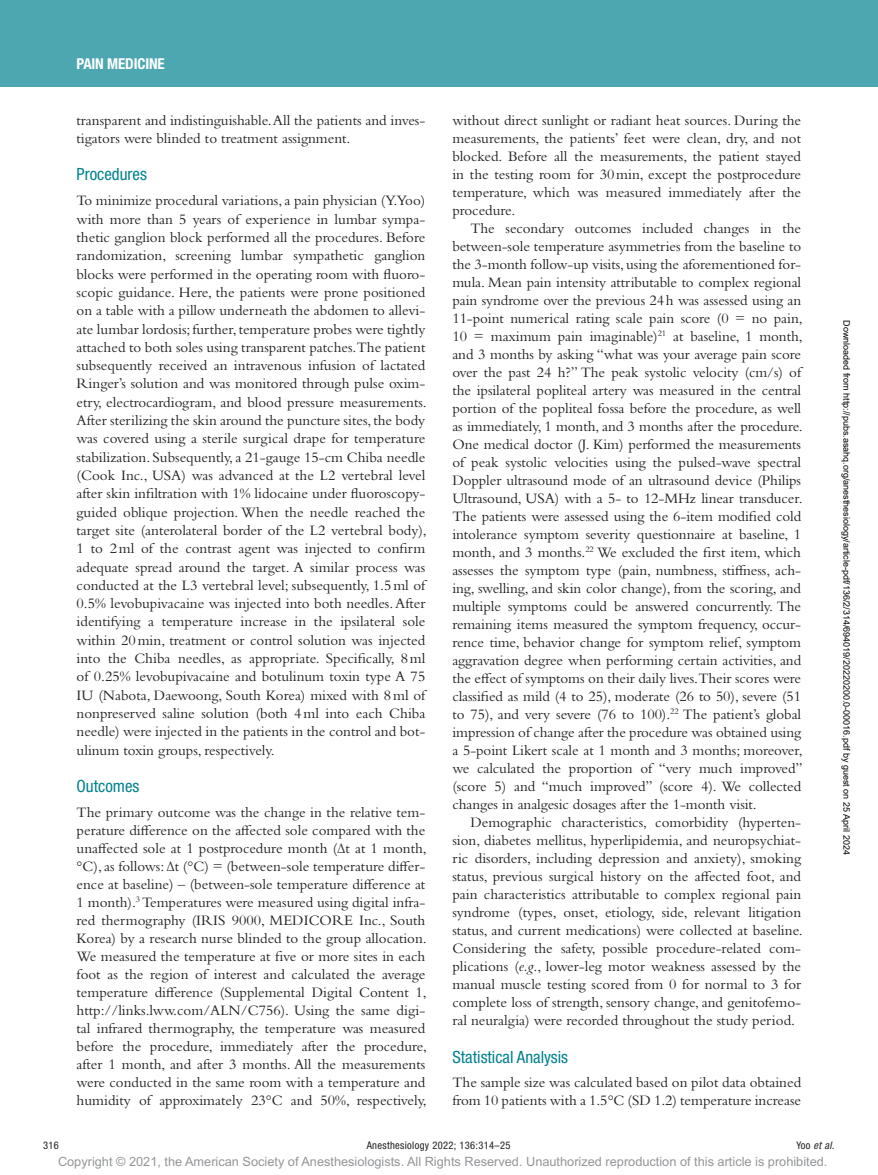
<style>
.page{position:relative;width:878px;height:1175px;background:#fff}
.page>*{position:absolute;margin:0;border:0;box-sizing:border-box;transform-origin:0 0}
.t1{font:condensed 16.8px "Helvetica Neue LT Std";color:#00828e}
.t2{font:15px/18px "Bembo Std";color:#231f20;text-align:justify}
.t3{font:700 condensed 15px "Helvetica Neue LT Std";letter-spacing:-.01em;color:#fff}
.t4{font:12.75px "Arial MT Std";color:#939598}
.t5{font:condensed 10.5px "Helvetica Neue LT Std";letter-spacing:.03em;color:#231f20}
.t6{font:italic condensed 10.5px "Helvetica Neue LT Std";color:#231f20}
.t7{font:9px "Arial";color:#000}
.s1{font-style:italic}
.s2{font-style:normal}
</style>
<div class="page">
<div style="left:0;top:0;width:878px;height:86px;background:#4da7b0"></div>
<p class="t3" style="left:77px;top:54px;width:90px">PAIN MEDICINE</p>
<p class="t2" style="left:77px;top:111px;width:350px">transparent and indistinguishable. All the patients and inves&shy;tigators were blinded to treatment assignment.</p>
<p class="t1" style="left:77px;top:165px;width:72px">Procedures</p>
<p class="t2" style="left:77px;top:191px;width:352px">To minimize procedural variations, a pain physician (Y.Yoo) with more than 5 years of experience in lumbar sympa&shy;thetic ganglion block performed all the procedures. Before randomization, screening lumbar sympathetic ganglion blocks were performed in the operating room with fluoro&shy;scopic guidance. Here, the patients were prone positioned on a table with a pillow underneath the abdomen to allevi&shy;ate lumbar lordosis; further, temperature probes were tightly attached to both soles using transparent patches.The patient subsequently received an intravenous infusion of lactated Ringer’s solution and was monitored through pulse oxim&shy;etry, electrocardiogram, and blood pressure measurements.<br>After sterilizing the skin around the puncture sites, the body was covered using a sterile surgical drape for temperature stabilization. Subsequently, a 21-gauge 15-cm Chiba needle (Cook Inc., USA) was advanced at the L2 vertebral level after skin infiltration with 1% lidocaine under fluoroscopy&shy;guided oblique projection. When the needle reached the target site (anterolateral border of the L2 vertebral body), 1 to 2ml of the contrast agent was injected to confirm adequate spread around the target. A similar process was conducted at the L3 vertebral level; subsequently, 1.5ml of 0.5% levobupivacaine was injected into both needles. After identifying a temperature increase in the ipsilateral sole within 20min, treatment or control solution was injected into the Chiba needles, as appropriate. Specifically, 8ml of 0.25% levobupivacaine and botulinum toxin type A 75<br>IU (Nabota, Daewoong, South Korea) mixed with 8ml of nonpreserved saline solution (both 4ml into each Chiba needle) were injected in the patients in the control and bot&shy;ulinum toxin groups, respectively.</p>
<p class="t1" style="left:77px;top:776px;width:64px">Outcomes</p>
<p class="t2" style="left:77px;top:803px;width:352px">The primary outcome was the change in the relative tem&shy;perature difference on the affected sole compared with the unaffected sole at 1 postprocedure month (∆t at 1 month, °C), as follows: ∆t (°C) = (between-sole temperature differ&shy;ence at baseline) – (between-sole temperature difference at 1 month).<sup>3</sup> Temperatures were measured using digital infra&shy;red thermography (IRIS 9000, MEDICORE Inc., South Korea) by a research nurse blinded to the group allocation.<br>We measured the temperature at five or more sites in each foot as the region of interest and calculated the average temperature difference (Supplemental Digital Content 1, http://links.lww.com/ALN/C756). Using the same digi&shy;tal infrared thermography, the temperature was measured before the procedure, immediately after the procedure, after 1 month, and after 3 months. All the measurements were conducted in the same room with a temperature and humidity of approximately 23°C and 50%, respectively,</p>
<p class="t2" style="left:452px;top:111px;width:350px">without direct sunlight or radiant heat sources. During the measurements, the patients’ feet were clean, dry, and not blocked. Before all the measurements, the patient stayed in the testing room for 30min, except the postprocedure temperature, which was measured immediately after the procedure.</p>
<p class="t2" style="left:452px;top:219px;width:352px;text-indent:18px">The secondary outcomes included changes in the between-sole temperature asymmetries from the baseline to the 3-month follow-up visits, using the aforementioned for&shy;mula. Mean pain intensity attributable to complex regional pain syndrome over the previous 24h was assessed using an 11-point numerical rating scale pain score (0 = no pain, 10 = maximum pain imaginable)<sup>21</sup> at baseline, 1 month, and 3 months by asking “what was your average pain score over the past 24 h?” The peak systolic velocity (cm/s) of the ipsilateral popliteal artery was measured in the central portion of the popliteal fossa before the procedure, as well as immediately, 1 month, and 3 months after the procedure.<br>One medical doctor (J. Kim) performed the measurements of peak systolic velocities using the pulsed-wave spectral Doppler ultrasound mode of an ultrasound device (Philips Ultrasound, USA) with a 5- to 12-MHz linear transducer.<br>The patients were assessed using the 6-item modified cold intolerance symptom severity questionnaire at baseline, 1 month, and 3 months.<sup>22</sup> We excluded the first item, which assesses the symptom type (pain, numbness, stiffness, ach&shy;ing, swelling, and skin color change), from the scoring, and multiple symptoms could be answered concurrently. The remaining items measured the symptom frequency, occur&shy;rence time, behavior change for symptom relief, symptom aggravation degree when performing certain activities, and the effect of symptoms on their daily lives.Their scores were classified as mild (4 to 25), moderate (26 to 50), severe (51 to 75), and very severe (76 to 100).<sup>22</sup> The patient’s global impression of change after the procedure was obtained using a 5-point Likert scale at 1 month and 3 months; moreover, we calculated the proportion of “very much improved” (score 5) and “much improved” (score 4). We collected changes in analgesic dosages after the 1-month visit.</p>
<p class="t2" style="left:452px;top:813px;width:352px;text-indent:18px">Demographic characteristics, comorbidity (hyperten&shy;sion, diabetes mellitus, hyperlipidemia, and neuropsychiat&shy;ric disorders, including depression and anxiety), smoking status, previous surgical history on the affected foot, and pain characteristics attributable to complex regional pain syndrome (types, onset, etiology, side, relevant litigation status, and current medications) were collected at baseline.<br>Considering the safety, possible procedure-related com&shy;plications (<span class="s1">e.g</span>., lower-leg motor weakness assessed by the manual muscle testing scored from 0 for normal to 3 for complete loss of strength, sensory change, and genitofemo&shy;ral neuralgia) were recorded throughout the study period.</p>
<p class="t1" style="left:452px;top:1047px;width:117px">Statistical Analysis</p>
<p class="t2" style="left:452px;top:1073px;width:350px">The sample size was calculated based on pilot data obtained from 10 patients with a 1.5°C (SD 1.2) temperature increase</p>
<p class="t7" style="left:850px;top:320px;width:536px;rotate:90deg">Downloaded from http://pubs.asahq.org/anesthesiology/article-pdf/136/2/314/694019/20220200.0-00016.pdf by guest on 25 April 2024</p>
<p class="t5" style="left:43px;top:1139px;width:174px">316 A</p>
<p class="t5" style="left:372px;top:1139px;width:140px">nesthesiology 2022; 136:314–25</p>
<p class="t6" style="left:796px;top:1139px;width:39px"><span class="s2">Yoo</span> et al.</p>
<p class="t4" style="left:58px;top:1154px;width:771px">Copyright © 2021, the American Society of Anesthesiologists. All Rights Reserved. Unauthorized reproduction of this article is prohibited.</p>
</div>
